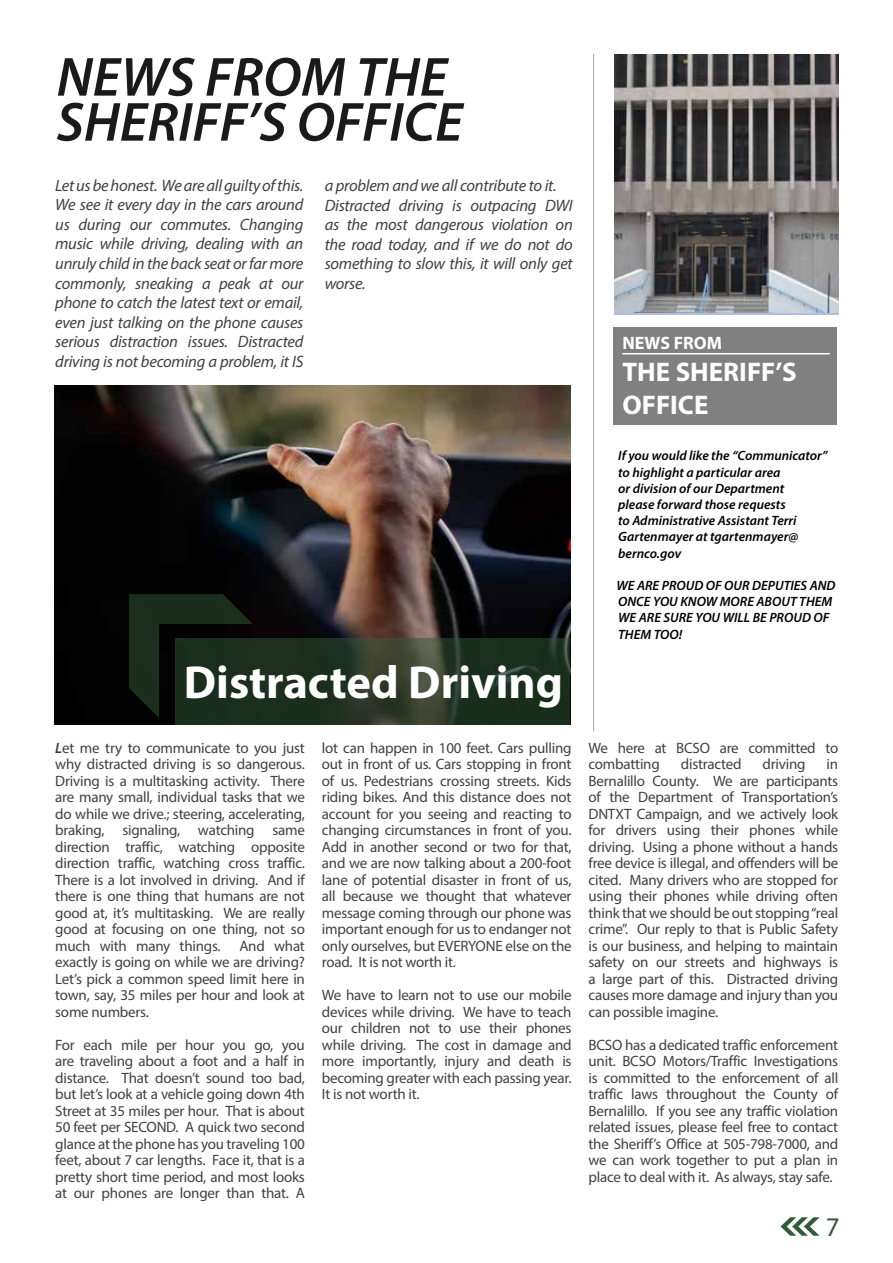
<style>
.page{position:relative;width:893px;height:1263px;background:#fff}
.page>*{position:absolute;margin:0;border:0;box-sizing:border-box;transform-origin:0 0}
.t1{font:italic 600 55.5px/45px "Myriad Pro";color:#1a1a1a}
.t2{font:700 46.5px "Myriad Pro";color:#fff}
.t3{font:700 27px/32.4px "Myriad Pro";color:#fff}
.t4{font:27px "Myriad Pro";color:#325b39}
.t5{font:700 18px "Myriad Pro";color:#fff}
.t6{font:italic 16.5px/19.5px "Myriad Pro";letter-spacing:-.015em;color:#414042;text-align:justify}
.t7{font:15px/16.5px "Myriad Pro";letter-spacing:-.015em;color:#414042;text-align:justify}
.t8{font:italic 600 13.5px/16.2px "Myriad Pro";color:#000}
.s1{font-weight:600;font-style:italic}
</style>
<div class="page">
<svg style="left:780px;top:1217px;width:39px;height:19px"></svg>
<img style="left:54px;top:386px;width:517px;height:339px">
<hr style="left:593px;top:54px;width:1px;height:677px;background:#a7a9ac">
<img style="left:615px;top:54px;width:224px;height:259px">
<div style="left:614px;top:327px;width:223px;height:98px;background:#808080"></div>
<hr style="left:622px;top:353px;width:208px;height:1px;background:#fff">
<svg style="left:176px;top:638px;width:394px;height:87px;background:#253525"></svg>
<svg style="left:129px;top:594px;width:124px;height:124px;background:#142417"></svg>
<h1 class="t1" style="left:57px;top:53px;width:408px">NEWS FROM THE<br>SHERIFF’S OFFICE</h1>
<p class="t6" style="left:55px;top:175px;width:250px">Let us be honest. We are all guilty of this.<br>We see it every day in the cars around us during our commutes. Changing music while driving, dealing with an unruly child in the back seat or far more commonly, sneaking a peak at our phone to catch the latest text or email, even just talking on the phone causes serious distraction issues. Distracted driving is not becoming a problem, it IS</p>
<p class="t6" style="left:325px;top:175px;width:250px;text-align:left">a problem and we all contribute to it.<br>Distracted driving is outpacing DWI as the most dangerous violation on the road today, and if we do not do something to slow this, it will only get worse.</p>
<h2 class="t2" style="left:184px;top:652px;width:381px">Distracted Driving</h2>
<p class="t7" style="left:55px;top:739px;width:251px"><span class="s1">L</span>et me try to communicate to you just why distracted driving is so dangerous.<br>Driving is a multitasking activity. There are many small, individual tasks that we do while we drive.; steering, accelerating, braking, signaling, watching same direction traffic, watching opposite direction traffic, watching cross traffic.<br>There is a lot involved in driving. And if there is one thing that humans are not good at, it’s multitasking. We are really good at focusing on one thing, not so much with many things. And what exactly is going on while we are driving?<br>Let’s pick a common speed limit here in town, say, 35 miles per hour and look at some numbers.</p>
<p class="t7" style="left:55px;top:1036px;width:251px">For each mile per hour you go, you are traveling about a foot and a half in distance. That doesn’t sound too bad, but let’s look at a vehicle going down 4th Street at 35 miles per hour. That is about 50 feet per SECOND. A quick two second glance at the phone has you traveling 100 feet, about 7 car lengths. Face it, that is a pretty short time period, and most looks at our phones are longer than that. A</p>
<p class="t7" style="left:322px;top:739px;width:251px">lot can happen in 100 feet. Cars pulling out in front of us. Cars stopping in front of us. Pedestrians crossing streets. Kids riding bikes. And this distance does not account for you seeing and reacting to changing circumstances in front of you.<br>Add in another second or two for that, and we are now talking about a 200-foot lane of potential disaster in front of us, all because we thought that whatever message coming through our phone was important enough for us to endanger not only ourselves, but EVERYONE else on the road. It is not worth it.</p>
<p class="t7" style="left:322px;top:986px;width:251px">We have to learn not to use our mobile devices while driving. We have to teach our children not to use their phones while driving. The cost in damage and more importantly, injury and death is becoming greater with each passing year.<br>It is not worth it.</p>
<p class="t5" style="left:622px;top:331px;width:101px">NEWS FROM</p>
<h3 class="t3" style="left:622px;top:355px;width:176px">THE SHERIFF’S<br>OFFICE</h3>
<p class="t8" style="left:618px;top:447px;width:211px">If you would like the “Communicator” to highlight a particular area<br>or division of our Department<br>please forward those requests<br>to Administrative Assistant Terri<br>Gartenmayer at tgartenmayer@ bernco.gov</p>
<p class="t8" style="left:616px;top:577px;width:221px">WE ARE PROUD OF OUR DEPUTIES AND<br>ONCE YOU KNOW MORE ABOUT THEM<br>WE ARE SURE YOU WILL BE PROUD OF<br>THEM TOO!</p>
<p class="t7" style="left:589px;top:739px;width:251px">We here at BCSO are committed to combatting</p>
<p class="t7" style="left:681px;top:755px;width:62px">distracted</p>
<p class="t7" style="left:762px;top:755px;width:45px">driving</p>
<p class="t7" style="left:589px;top:755px;width:251px;text-indent:238px">in Bernalillo County. We are participants of the Department of Transportation’s DNTXT Campaign, and we actively look for drivers using their phones while driving. Using a phone without a hands free device is illegal, and offenders will be cited. Many drivers who are stopped for using their phones while driving often think that we should be out stopping “real crime”. Our reply to that is Public Safety is our business, and helping to maintain safety on our streets and highways is a large part of this. Distracted driving causes more damage and injury than you can possible imagine.</p>
<p class="t7" style="left:589px;top:1036px;width:251px">BCSO has a dedicated traffic enforcement unit. BCSO Motors/Traffic Investigations is committed to the enforcement of all traffic laws throughout the County of Bernalillo. If you see any traffic violation related issues, please feel free to contact the Sheriff’s Office at 505-798-7000, and we can work together to put a plan in place to deal with it. As always, stay safe.</p>
<h3 class="t4" style="left:826px;top:1210px;width:15px">7</h3>
</div>
